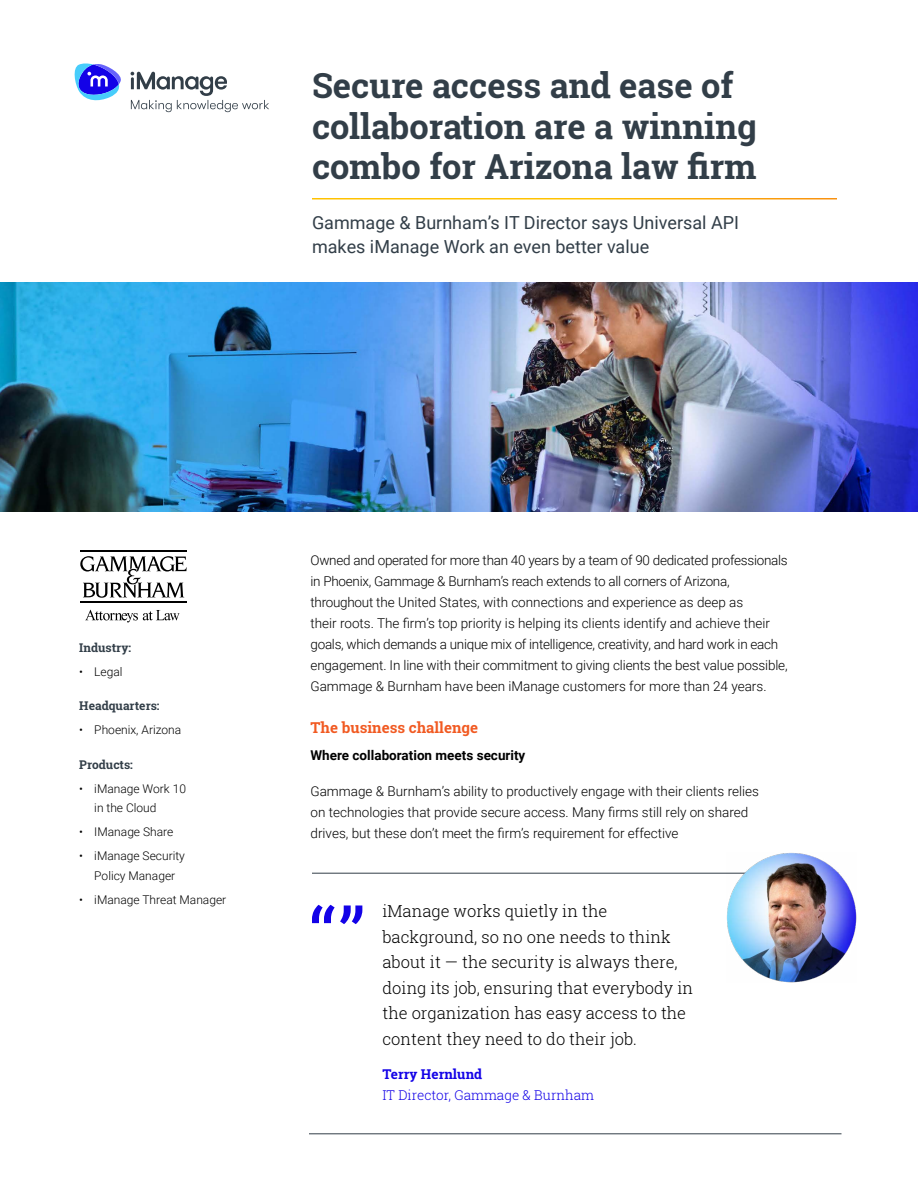
<style>
.page{position:relative;width:918px;height:1188px;background:#fff}
.page>*{position:absolute;margin:0;border:0;box-sizing:border-box;transform-origin:0 0}
.t1{font:700 34.5px/40.5px "Roboto Slab";color:#323e48}
.t2{font:18px/24px "Roboto";color:#323e48}
.t3{font:300 16.5px/25.5px "Roboto Slab";color:#000}
.t4{font:700 15px "Roboto Slab";color:#f15a22}
.t5{font:300 13.5px/21px "Roboto";color:#000}
.t6{font:700 13.5px "Roboto";color:#000}
.t7{font:300 13.5px "Roboto Slab";color:#1302e7}
.t8{font:700 13.5px "Roboto Slab";color:#1302e7}
.t9{font:300 12px/19.5px "Roboto";color:#000}
.t10{font:700 12px "Roboto Slab";color:#323e48}
</style>
<div class="page">
<svg style="left:74px;top:63px;width:47px;height:38px"></svg>
<svg style="left:131px;top:72px;width:138px;height:40px"></svg>
<img style="left:0;top:282px;width:918px;height:230px">
<svg style="left:312px;top:905px;width:50px;height:19px"></svg>
<hr style="left:312px;top:873px;width:526px;height:1px;background:#323e48">
<svg style="left:85px;top:610px;width:94px;height:12px"></svg>
<svg style="left:80px;top:556px;width:107px;height:42px"></svg>
<hr style="left:81px;top:550px;width:106px;height:2px;background:#000">
<hr style="left:81px;top:601px;width:106px;height:2px;background:#000">
<img style="left:726px;top:853px;width:130px;height:129px">
<hr style="left:309px;top:1134px;width:533px;height:1px;background:#323e48">
<h1 class="t1" style="left:312px;top:65px;width:446px">Secure access and ease of collaboration are a winning combo for Arizona law firm</h1>
<h2 class="t2" style="left:312px;top:210px;width:429px">Gammage &amp; Burnham’s IT Director says Universal API makes iManage Work an even better value</h2>
<p class="t10" style="left:79px;top:639px;width:53px">Industry:</p>
<p class="t9" style="left:79px;top:661px;width:45px">• Legal</p>
<p class="t10" style="left:79px;top:697px;width:82px">Headquarters:</p>
<p class="t9" style="left:79px;top:720px;width:103px">• Phoenix, Arizona</p>
<p class="t10" style="left:79px;top:756px;width:55px">Products:</p>
<p class="t9" style="left:94px;top:778px;width:93px;text-indent:-15px">• iManage Work 10 in the Cloud</p>
<p class="t9" style="left:79px;top:822px;width:96px">• IManage Share</p>
<p class="t9" style="left:79px;top:846px;width:107px;text-align:center">• iManage Security<br>Policy Manager</p>
<p class="t9" style="left:79px;top:889px;width:148px">• iManage Threat Manager</p>
<p class="t5" style="left:310px;top:549px;width:479px">Owned and operated for more than 40 years by a team of 90 dedicated professionals in Phoenix, Gammage &amp; Burnham’s reach extends to all corners of Arizona, throughout the United States, with connections and experience as deep as<br>their roots. The firm’s top priority is helping its clients identify and achieve their goals, which demands a unique mix of intelligence, creativity, and hard work in each engagement. In line with their commitment to giving clients the best value possible, Gammage &amp; Burnham have been iManage customers for more than 24 years.</p>
<p class="t4" style="left:310px;top:717px;width:169px">The business challenge</p>
<p class="t6" style="left:310px;top:745px;width:216px">Where collaboration meets security</p>
<p class="t5" style="left:310px;top:780px;width:450px">Gammage &amp; Burnham’s ability to productively engage with their clients relies on technologies that provide secure access. Many firms still rely on shared drives, but these don’t meet the firm’s requirement for effective</p>
<p class="t3" style="left:382px;top:898px;width:312px">iManage works quietly in the background, so no one needs to think about it — the security is always there, doing its job, ensuring that everybody in the organization has easy access to the content they need to do their job.</p>
<p class="t8" style="left:382px;top:1064px;width:101px">Terry Hernlund</p>
<p class="t7" style="left:382px;top:1085px;width:213px">IT Director, Gammage &amp; Burnham</p>
</div>
